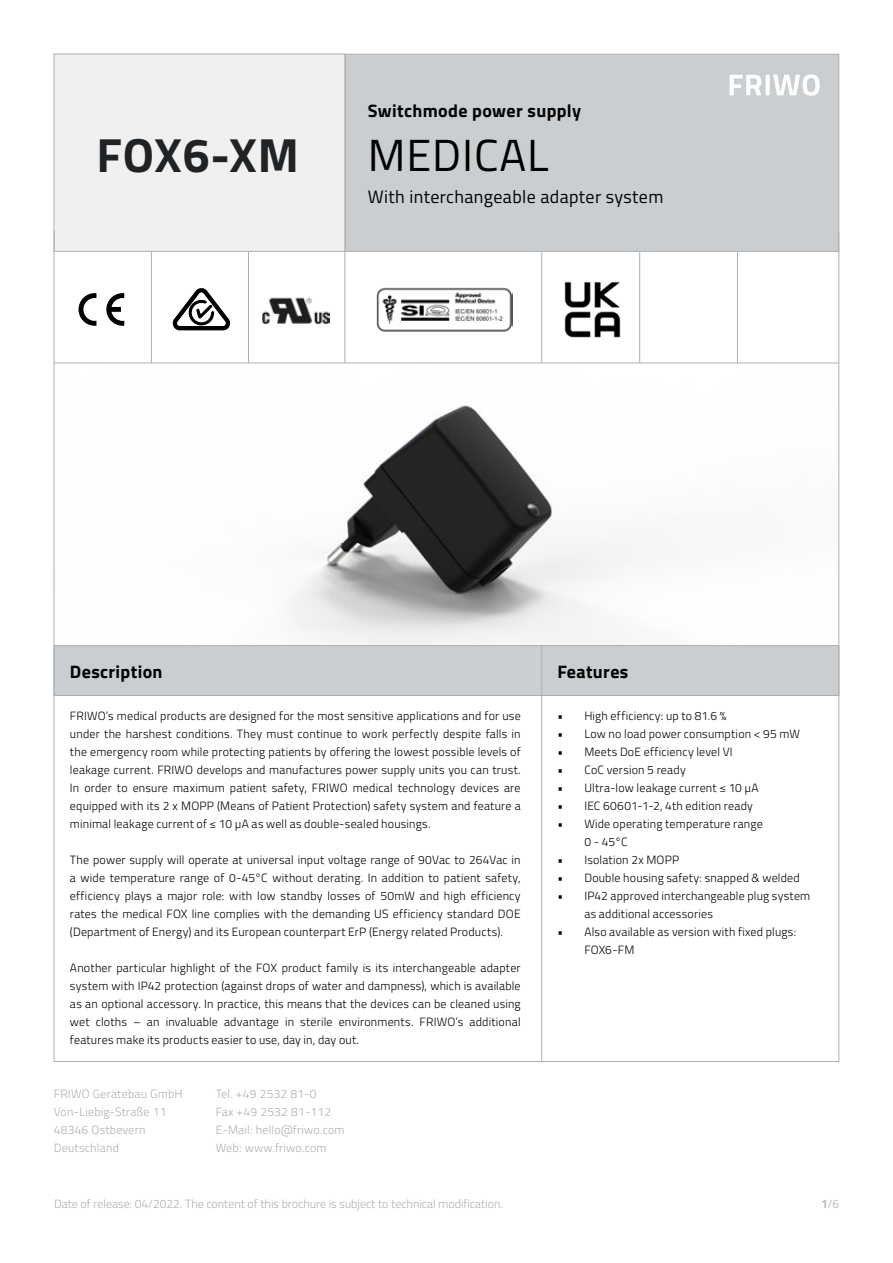
<style>
.page{position:relative;width:893px;height:1263px;background:#fff}
.page>*{position:absolute;margin:0;border:0;box-sizing:border-box;transform-origin:0 0}
.t1{font:700 48px "Titillium Web";letter-spacing:.02em;color:#202326}
.t2{font:45px "Titillium Web";letter-spacing:.02em;color:#000}
.t3{font:700 18px "Titillium Web";letter-spacing:.02em;color:#000}
.t4{font:18px "Titillium Web";letter-spacing:.02em;color:#000}
.t5{font:300 12px/18px "Titillium Web";letter-spacing:.015em;color:#000;text-align:justify}
.t6{font:300 12px "Titillium Web";letter-spacing:.02em;color:#acafb2}
.t7{font:300 12px "Titillium Web";color:#acafb2}
.s1{font-weight:600}
</style>
<div class="page">
<svg style="left:79px;top:293px;width:17px;height:33px"></svg>
<svg style="left:106px;top:293px;width:18px;height:33px"></svg>
<svg style="left:172px;top:288px;width:59px;height:42px"></svg>
<img style="left:262px;top:297px;width:68px;height:27px">
<img style="left:376px;top:287px;width:136px;height:45px">
<img style="left:55px;top:361px;width:783px;height:284px">
<img style="left:564px;top:281px;width:57px;height:57px">
<div style="left:54px;top:645px;width:785px;height:51px;background:#cbced0;border:1px solid #acafb2"></div>
<div style="left:54px;top:54px;width:291px;height:198px;background:#f0f0f0;border:1px solid #acafb2"></div>
<div style="left:345px;top:54px;width:494px;height:198px;background:#cbced0;border:1px solid #acafb2"></div>
<svg style="left:730px;top:74px;width:90px;height:22px"></svg>
<hr style="left:541px;top:646px;width:1px;height:415px;background:#acafb2">
<hr style="left:54px;top:363px;width:785px;height:1px;background:#acafb2">
<hr style="left:151px;top:252px;width:1px;height:111px;background:#acafb2">
<hr style="left:248px;top:252px;width:1px;height:111px;background:#acafb2">
<hr style="left:541px;top:252px;width:1px;height:111px;background:#acafb2">
<hr style="left:639px;top:252px;width:1px;height:111px;background:#acafb2">
<hr style="left:737px;top:252px;width:1px;height:111px;background:#acafb2">
<hr style="left:54px;top:231px;width:1px;height:830px;background:#acafb2">
<hr style="left:838px;top:231px;width:1px;height:830px;background:#acafb2">
<hr style="left:345px;top:252px;width:1px;height:111px;background:#acafb2">
<hr style="left:54px;top:1061px;width:785px;height:1px;background:#acafb2">
<h1 class="t1" style="left:97px;top:118px;width:204px">FOX6-XM</h1>
<h3 class="t3" style="left:368px;top:97px;width:215px">Switchmode power supply</h3>
<h2 class="t2" style="left:368px;top:122px;width:183px">MEDICAL</h2>
<h3 class="t4" style="left:368px;top:183px;width:297px">With interchangeable adapter system</h3>
<h3 class="t3" style="left:70px;top:658px;width:94px">Description</h3>
<h3 class="t3" style="left:557px;top:658px;width:73px">Features</h3>
<p class="t5" style="left:70px;top:706px;width:452px">FRIWO’s medical products are designed for the most sensitive applications and for use under the harshest conditions. They must continue to work perfectly despite falls in the emergency room while protecting patients by offering the lowest possible levels of leakage current. FRIWO develops and manufactures power supply units you can trust.<br>In order to ensure maximum patient safety, FRIWO medical technology devices are equipped with its 2 x MOPP (Means of Patient Protection) safety system and feature a minimal leakage current of ≤ 10 μA as well as double-sealed housings.</p>
<p class="t5" style="left:70px;top:850px;width:452px">The power supply will operate at universal input voltage range of 90Vac to 264Vac in a wide temperature range of 0-45°C without derating. In addition to patient safety, efficiency plays a major role: with low standby losses of 50mW and high efficiency rates the medical FOX line complies with the demanding US efficiency standard DOE (Department of Energy) and its European counterpart ErP (Energy related Products).</p>
<p class="t5" style="left:70px;top:958px;width:452px">Another particular highlight of the FOX product family is its interchangeable adapter system with IP42 protection (against drops of water and dampness), which is available as an optional accessory. In practice, this means that the devices can be cleaned using wet cloths – an invaluable advantage in sterile environments. FRIWO’s additional features make its products easier to use, day in, day out.</p>
<p class="t5" style="left:557px;top:706px;width:171px">• High efficiency: up to 81.6 %</p>
<p class="t5" style="left:557px;top:724px;width:244px">• Low no load power consumption &lt; 95 mW</p>
<p class="t5" style="left:557px;top:742px;width:177px">• Meets DoE efficiency level VI</p>
<p class="t5" style="left:557px;top:760px;width:130px">• CoC version 5 ready</p>
<p class="t5" style="left:557px;top:778px;width:203px">• Ultra-low leakage current ≤ 10 µA</p>
<p class="t5" style="left:557px;top:796px;width:197px">• IEC 60601-1-2, 4th edition ready</p>
<p class="t5" style="left:584px;top:814px;width:180px;text-indent:-27px">• Wide operating temperature range<br>0 - 45°C</p>
<p class="t5" style="left:557px;top:850px;width:123px">• Isolation 2x MOPP</p>
<p class="t5" style="left:557px;top:868px;width:244px">• Double housing safety: snapped &amp; welded</p>
<p class="t5" style="left:584px;top:886px;width:227px;text-indent:-27px">• IP42 approved interchangeable plug system as additional accessories</p>
<p class="t5" style="left:584px;top:922px;width:213px;text-indent:-27px">• Also available as version with fixed plugs:<br>FOX6-FM</p>
<p class="t6" style="left:54px;top:1085px;width:130px">FRIWO Gerätebau GmbH</p>
<p class="t6" style="left:216px;top:1085px;width:102px">Tel. +49 2532 81-0</p>
<p class="t6" style="left:54px;top:1103px;width:114px">Von-Liebig-Straße 11</p>
<p class="t6" style="left:216px;top:1103px;width:117px">Fax +49 2532 81-112</p>
<p class="t6" style="left:54px;top:1121px;width:93px">48346 Ostbevern</p>
<p class="t6" style="left:216px;top:1121px;width:130px">E-Mail: hello@friwo.com</p>
<p class="t6" style="left:54px;top:1139px;width:67px">Deutschland</p>
<p class="t6" style="left:216px;top:1139px;width:112px">Web: www.friwo.com</p>
<p class="t7" style="left:54px;top:1195px;width:450px">Date of release: 04/2022. The content of this brochure is subject to technical modification.</p>
<p class="t6" style="left:821px;top:1195px;width:20px"><span class="s1">1</span>/6</p>
</div>
